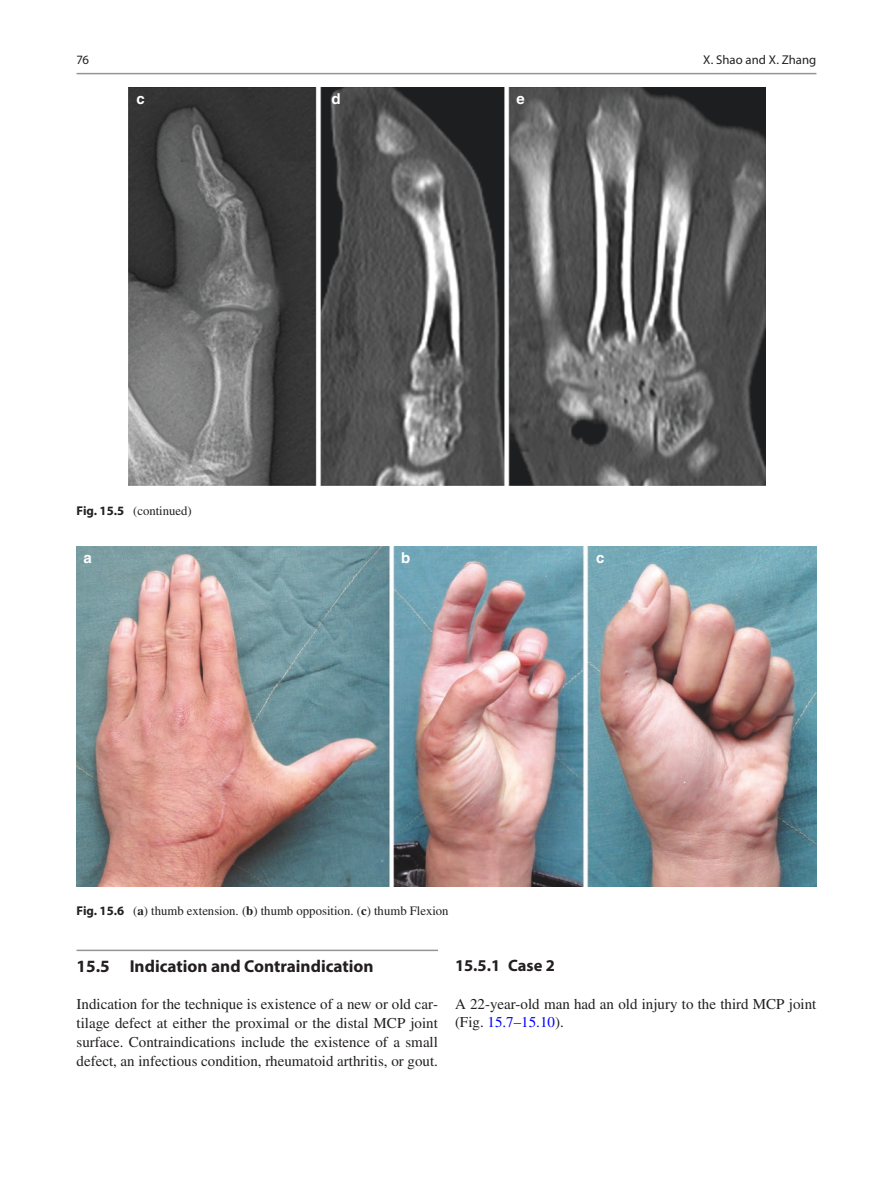
<style>
.page{position:relative;width:893px;height:1187px;background:#fff}
.page>*{position:absolute;margin:0;border:0;box-sizing:border-box;transform-origin:0 0}
.t1{font:700 17.25px "Myriad Pro";color:#231f20}
.t2{font:700 16.5px "Myriad Pro";color:#231f20}
.t3{font:15px/18.8px "Times LT Std";color:#231f20;text-align:justify}
.t4{font:15px "Helvetica Bold 4";color:#fff}
.t5{font:15px "Helvetica Bold 5";color:#fff}
.t6{font:12.75px "Times LT Std";color:#231f20}
.t7{font:12.75px "Myriad Pro Regular 2";letter-spacing:.005em;color:#231f20}
.t8{font:12.75px "Myriad Pro";color:#231f20}
.s1{font-family:"Myriad Pro";font-weight:700}
.s2{font-weight:700}
.s3{color:#0000fa}
</style>
<div class="page">
<hr style="left:77px;top:949px;width:361px;height:2px;background:#939598">
<img style="left:77px;top:546px;width:739px;height:340px">
<img style="left:128px;top:88px;width:637px;height:397px">
<hr style="left:77px;top:73px;width:739px;height:1px;background:#939598">
<p class="t8" style="left:77px;top:52px;width:14px">76</p>
<p class="t5" style="left:136px;top:90px;width:10px">c</p>
<p class="t5" style="left:331px;top:90px;width:11px">d</p>
<p class="t5" style="left:517px;top:90px;width:10px">e</p>
<p class="t7" style="left:703px;top:52px;width:115px">X. Shao and X. Zhang</p>
<p class="t6" style="left:77px;top:503px;width:117px"><span class="s1">Fig. 15.5</span> (continued)</p>
<p class="t4" style="left:83px;top:548px;width:10px">a</p>
<p class="t4" style="left:401px;top:548px;width:11px">b</p>
<p class="t4" style="left:596px;top:548px;width:10px">c</p>
<p class="t6" style="left:77px;top:903px;width:374px"><span class="s1">Fig. 15.6</span> (<span class="s2">a</span>) thumb extension. (<span class="s2">b</span>) thumb opposition. (<span class="s2">c</span>) thumb Flexion</p>
<p class="t1" style="left:77px;top:954px;width:299px">15.5 Indication and Contraindication</p>
<p class="t3" style="left:77px;top:994px;width:363px">Indication for the technique is existence of a new or old car&shy;tilage defect at either the proximal or the distal MCP joint surface. Contraindications include the existence of a small defect, an infectious condition, rheumatoid arthritis, or gout.</p>
<p class="t2" style="left:455px;top:954px;width:101px">15.5.1 Case 2</p>
<p class="t3" style="left:455px;top:994px;width:363px">A 22-year-old man had an old injury to the third MCP joint (Fig. <span class="s3">15.7</span>–<span class="s3">15.10</span>).</p>
</div>
